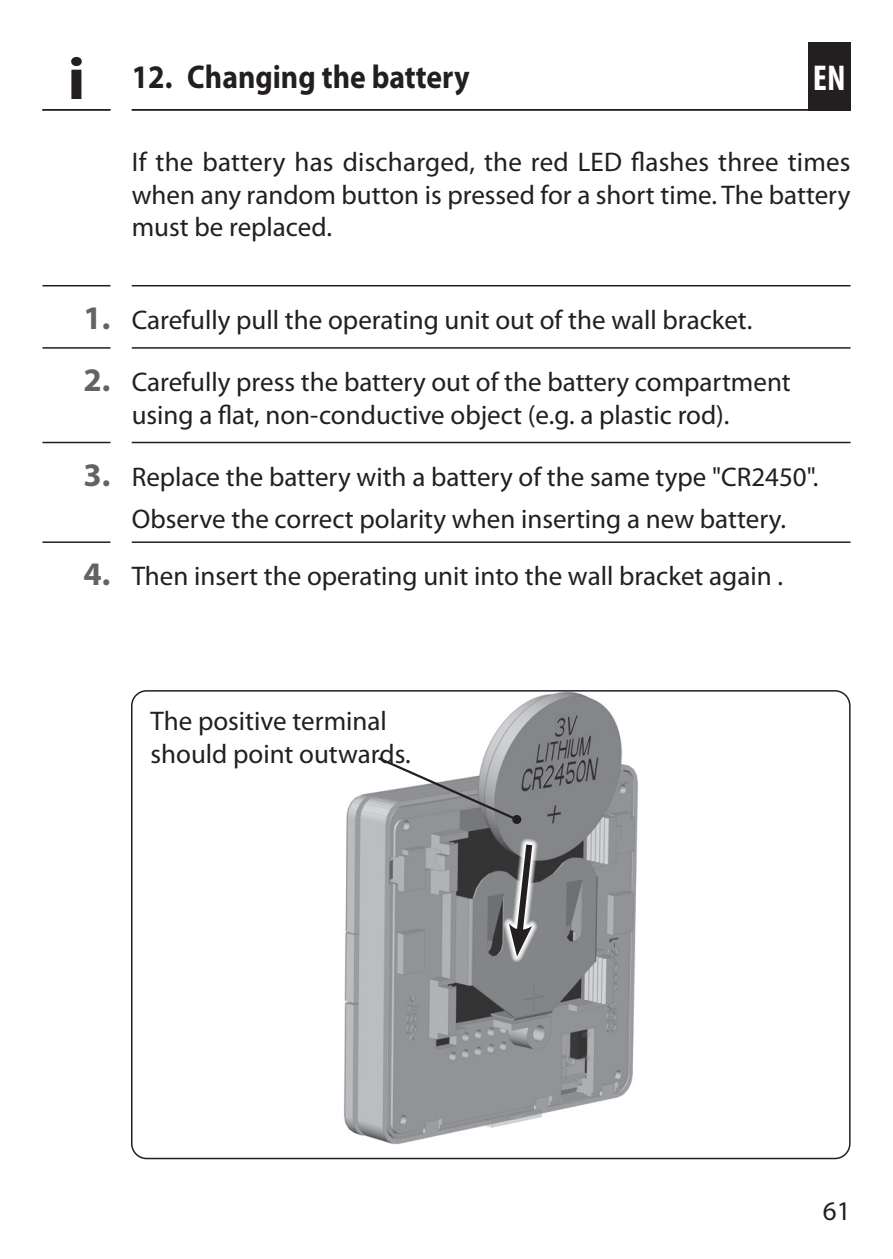
<style>
.page{position:relative;width:893px;height:1259px;background:#fff}
.page>*{position:absolute;margin:0;border:0;box-sizing:border-box;transform-origin:0 0}
.INFO-Icon{font:700 60px "Myriad Pro";color:#231f20;scale:1.1 1}
.t1{font:700 condensed 36px "Myriad Pro";color:#fff}
.Kapitel_ab_2_-_DE{font:700 33px "Myriad Pro";color:#231f20;scale:.9 1}
.Fließtext_-_DE{font:27px/32.4px "Myriad Pro";color:#231f20;text-align:center}
.Fließtext_nach_Handl{font:27px "Myriad Pro";color:#231f20}
.s1{font-weight:700;font-size:33px;color:#636366}
</style>
<div class="page">
<div style="left:808px;top:42px;width:42px;height:69px;background:#231f20"></div>
<hr style="left:132px;top:109px;width:718px;height:2px;background:#231f20">
<hr style="left:42px;top:109px;width:68px;height:2px;background:#231f20">
<svg style="left:42px;top:285px;width:808px;height:1px"></svg>
<svg style="left:42px;top:347px;width:808px;height:2px;background:#5d5a5b"></svg>
<svg style="left:42px;top:442px;width:808px;height:1px"></svg>
<svg style="left:42px;top:541px;width:808px;height:2px;background:#5d5a5b"></svg>
<img style="left:344px;top:693px;width:294px;height:452px">
<div style="left:131px;top:690px;width:719px;height:469px;border:2px solid #231f20;border-radius:15px"></div>
<svg style="left:503px;top:838px;width:35px;height:124px"></svg>
<svg style="left:509px;top:838px;width:27px;height:118px;background:#868687"></svg>
<svg style="left:375px;top:755px;width:145px;height:67px"></svg>
<div style="left:512px;top:815px;width:9px;height:9px;background:#231f20;border-radius:50%"></div>
<p class="INFO-Icon" style="left:67px;top:45px;width:18px">i</p>
<p class="Kapitel_ab_2_-_DE" style="left:132px;top:59px;width:377px">12. Changing the battery</p>
<h2 class="t1" style="left:813px;top:58px;width:34px">EN</h2>
<p class="Fließtext_-_DE" style="left:132px;top:147px;width:720px;text-align:justify">If the battery has discharged, the red LED flashes three times when any random button is pressed for a short time. The battery must be replaced.</p>
<p class="Fließtext_-_DE" style="left:84px;top:304px;width:670px"><span class="s1">1.</span> Carefully pull the operating unit out of the wall bracket.</p>
<p class="Fließtext_-_DE" style="left:84px;top:366px;width:709px"><span class="s1">2.</span> Carefully press the battery out of the battery compartment using a flat, non-conductive object (e.g. a plastic rod).</p>
<p class="Fließtext_-_DE" style="left:84px;top:461px;width:736px"><span class="s1">3.</span> Replace the battery with a battery of the same type "CR2450".</p>
<p class="Fließtext_nach_Handl" style="left:132px;top:504px;width:656px">Observe the correct polarity when inserting a new battery.</p>
<p class="Fließtext_-_DE" style="left:84px;top:561px;width:701px"><span class="s1">4.</span> Then insert the operating unit into the wall bracket again .</p>
<p class="Fließtext_-_DE" style="left:151px;top:705px;width:262px;text-align:left">The positive terminal should point outwards.</p>
<p class="Fließtext_-_DE" style="left:823px;top:1195px;width:29px">61</p>
</div>
